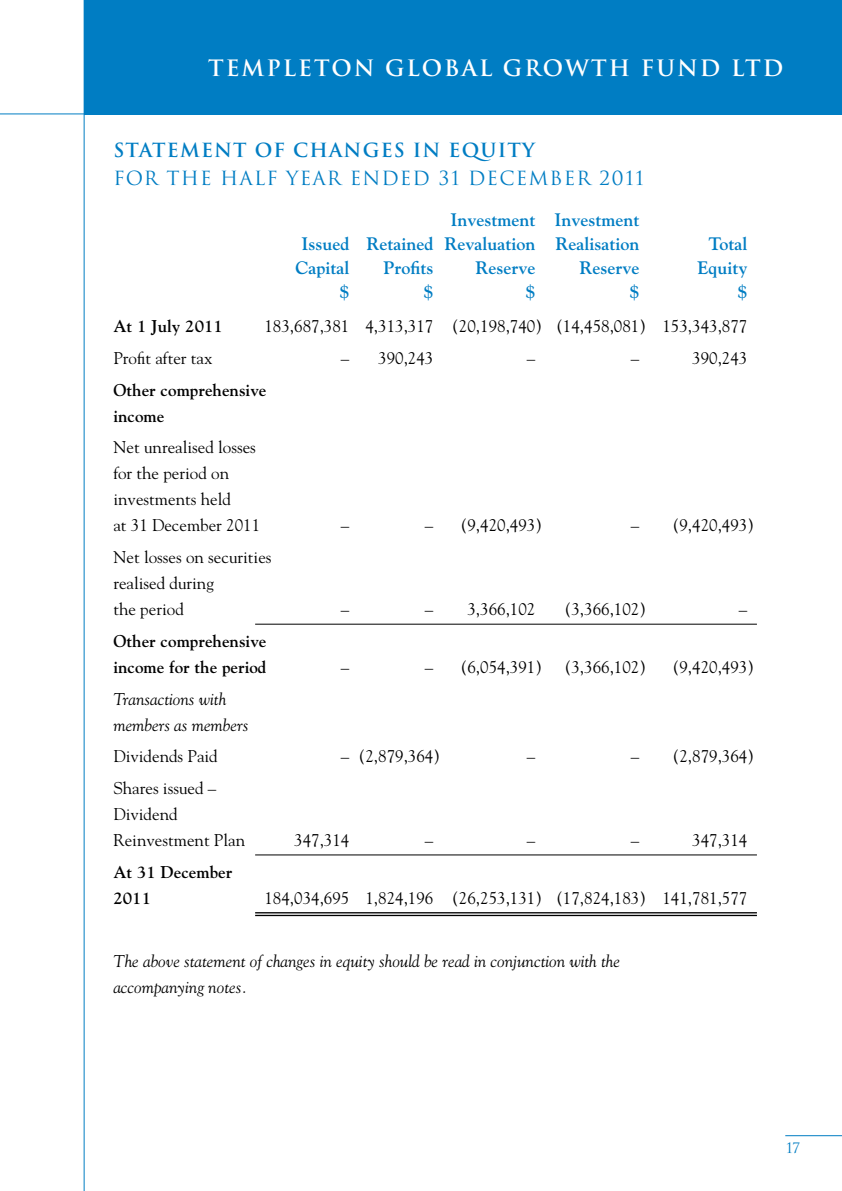
<style>
.page{position:relative;width:842px;height:1191px;background:#fff}
.page>*{position:absolute;margin:0;border:0;box-sizing:border-box;transform-origin:0 0}
.t1{font:700 22px "Trajan";letter-spacing:.09em;color:#fff}
.t2{font:19px "Trajan";letter-spacing:.06em;color:#007dc3}
.t3{font:700 19px "Trajan";letter-spacing:.06em;color:#007dc3}
.t4{font:700 18px/24px "Goudy";color:#007dc3;text-align:right}
.t5{font:17px/26px "Goudy";color:#000}
.t6{font:italic 17px/26px "Goudy";color:#000}
.t7{font:700 17px/26px "Goudy";color:#000}
.t8{font:14px "Trajan";color:#007dc3}
</style>
<div class="page">
<hr style="left:84px;top:0;width:1px;height:1191px;background:#007dc3">
<hr style="left:0;top:113px;width:842px;height:1px;background:#007dc3">
<div style="left:84px;top:0;width:758px;height:114px;background:#007dc3"></div>
<hr style="left:785px;top:1135px;width:57px;height:1px;background:#007dc3">
<hr style="left:255px;top:623px;width:502px;height:1px;background:#000">
<hr style="left:255px;top:854px;width:502px;height:1px;background:#000">
<hr style="left:255px;top:912px;width:502px;height:1px;background:#000">
<hr style="left:255px;top:914px;width:502px;height:2px;background:#000">
<p class="t1" style="left:208px;top:56px;width:577px">TEMPLETON GLOBAL GROWTH FUND LTD</p>
<p class="t3" style="left:113px;top:139px;width:423px">STATEMENT OF CHANGES IN EQUITY</p>
<p class="t2" style="left:113px;top:167px;width:532px">FOR THE HALF YEAR ENDED 31 DECEMBER 2011</p>
<p class="t4" style="left:301px;top:209px;width:340px">Investment Investment<br>Issued Retained Revaluation Realisation</p>
<p class="t4" style="left:708px;top:233px;width:40px">Total</p>
<p class="t4" style="left:295px;top:257px;width:55px">Capital</p>
<p class="t4" style="left:383px;top:257px;width:52px">Profits</p>
<p class="t4" style="left:475px;top:257px;width:61px">Reserve</p>
<p class="t4" style="left:579px;top:257px;width:61px">Reserve</p>
<p class="t4" style="left:697px;top:257px;width:52px">Equity</p>
<p class="t4" style="left:339px;top:281px;width:12px">$</p>
<p class="t4" style="left:423px;top:281px;width:12px">$</p>
<p class="t4" style="left:525px;top:281px;width:12px">$</p>
<p class="t4" style="left:629px;top:281px;width:12px">$</p>
<p class="t4" style="left:737px;top:281px;width:12px">$</p>
<p class="t7" style="left:113px;top:315px;width:111px">At 1 July 2011</p>
<p class="t5" style="left:264px;top:315px;width:485px">183,687,381 4,313,317 (20,198,740) (14,458,081) 153,343,877</p>
<p class="t5" style="left:113px;top:346px;width:101px">Profit after tax</p>
<p class="t5" style="left:341px;top:346px;width:94px">– 390,243</p>
<p class="t5" style="left:527px;top:346px;width:10px">–</p>
<p class="t5" style="left:631px;top:346px;width:10px">–</p>
<p class="t5" style="left:692px;top:346px;width:57px">390,243</p>
<p class="t7" style="left:113px;top:378px;width:154px">Other comprehensive income</p>
<p class="t5" style="left:113px;top:436px;width:148px">Net unrealised losses for the period on investments held<br>at 31 December 2011</p>
<p class="t5" style="left:341px;top:514px;width:10px">–</p>
<p class="t5" style="left:425px;top:514px;width:119px">– (9,420,493)</p>
<p class="t5" style="left:631px;top:514px;width:125px">– (9,420,493)</p>
<p class="t5" style="left:113px;top:545px;width:160px">Net losses on securities realised during<br>the period</p>
<p class="t7" style="left:113px;top:629px;width:154px">Other comprehensive income for the period</p>
<p class="t5" style="left:341px;top:597px;width:10px">–</p>
<p class="t5" style="left:425px;top:597px;width:112px">– 3,366,102</p>
<p class="t5" style="left:565px;top:597px;width:83px">(3,366,102)</p>
<p class="t5" style="left:739px;top:597px;width:10px">–</p>
<p class="t5" style="left:341px;top:655px;width:10px">–</p>
<p class="t5" style="left:425px;top:655px;width:119px">– (6,054,391)</p>
<p class="t5" style="left:565px;top:655px;width:83px">(3,366,102)</p>
<p class="t5" style="left:673px;top:655px;width:83px">(9,420,493)</p>
<p class="t6" style="left:113px;top:687px;width:136px">Transactions with members as members</p>
<p class="t5" style="left:113px;top:744px;width:106px">Dividends Paid</p>
<p class="t5" style="left:341px;top:744px;width:101px">– (2,879,364)</p>
<p class="t5" style="left:527px;top:744px;width:10px">–</p>
<p class="t5" style="left:631px;top:744px;width:125px">– (2,879,364)</p>
<p class="t5" style="left:113px;top:776px;width:133px">Shares issued –<br>Dividend<br>Reinvestment Plan</p>
<p class="t5" style="left:294px;top:828px;width:57px">347,314</p>
<p class="t5" style="left:425px;top:828px;width:10px">–</p>
<p class="t5" style="left:527px;top:828px;width:10px">–</p>
<p class="t5" style="left:631px;top:828px;width:10px">–</p>
<p class="t5" style="left:692px;top:828px;width:57px">347,314</p>
<p class="t7" style="left:113px;top:860px;width:120px">At 31 December<br>2011</p>
<p class="t5" style="left:264px;top:886px;width:485px">184,034,695 1,824,196 (26,253,131) (17,824,183) 141,781,577</p>
<p class="t6" style="left:113px;top:949px;width:508px">The above statement of changes in equity should be read in conjunction with the accompanying notes.</p>
<p class="t8" style="left:786px;top:1139px;width:16px">17</p>
</div>
